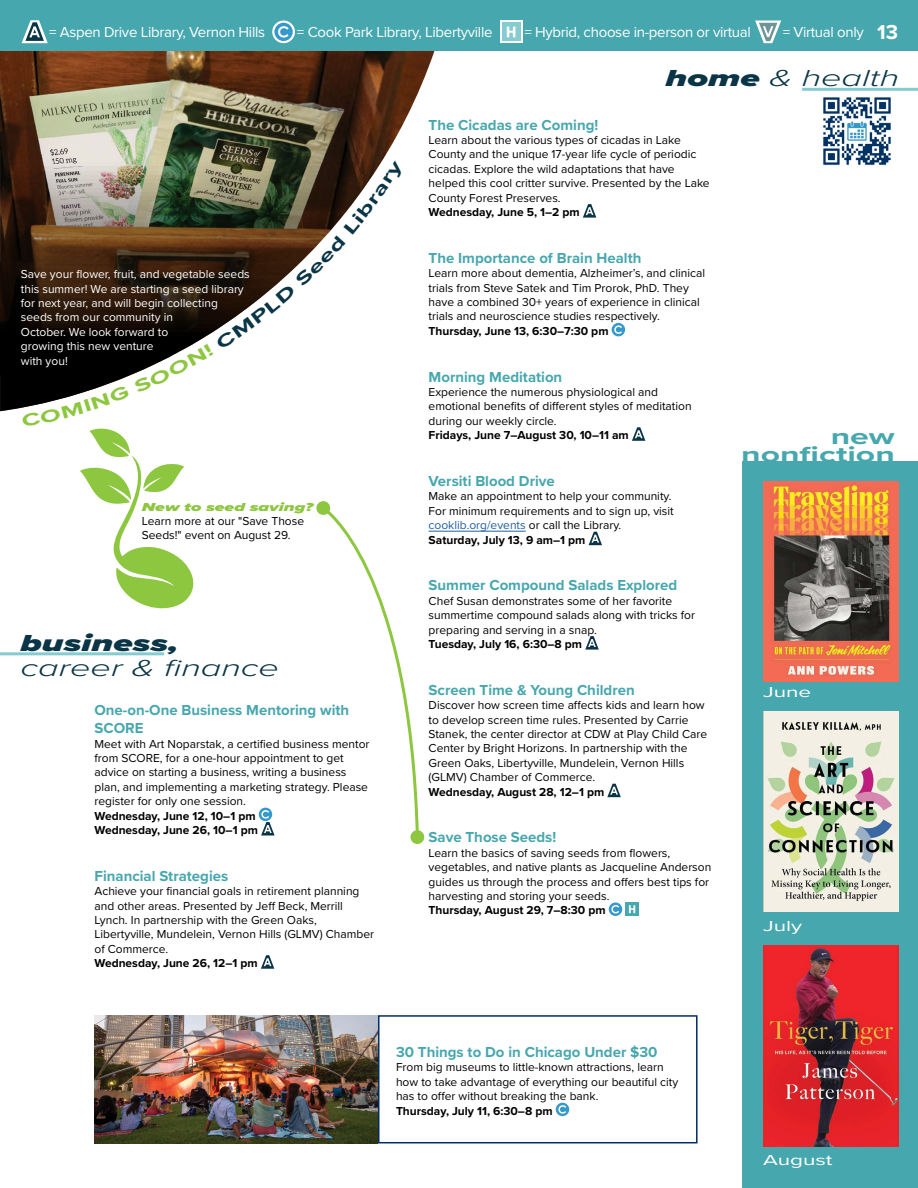
<style>
.page{position:relative;width:918px;height:1188px;background:#fff}
.page>*{position:absolute;margin:0;border:0;box-sizing:border-box;transform-origin:0 0}
.t1{font:italic 300 24px "Proxima Nova";color:#0a3546;scale:1.5 1}
.t2{font:italic 900 24px "Proxima Nova";color:#0a3546;scale:1.5 1}
.t3{font:700 22.5px/18px "Proxima Nova";color:#47a7ae;text-align:right;scale:1.5 1}
.t4{font:700 15px/18px "Proxima Nova";color:#47a7ae}
.t5{font:15px "Proxima Nova";letter-spacing:-.02em;color:#fff}
.t6{font:15px "Proxima Nova";letter-spacing:-.02em;color:#fff;scale:1.5 1}
.t7{font:12px/14.4px "Proxima Nova";color:#000}
.t8{font:700 12px/14.4px "Proxima Nova";color:#000}
.t9{font:12px/14.4px "Proxima Nova";color:#fff}
.t10{font:italic 900 12px "Proxima Nova";color:#8dc63f;scale:1.5 1}
.s1{font-weight:700;font-size:21px}
.s2{font-weight:900}
.s3{color:#215e9e}
.s4{font-weight:700}
</style>
<div class="page">
<img style="left:822px;top:96px;width:70px;height:70px">
<img style="left:0;top:50px;width:464px;height:362px">
<hr style="left:0;top:652px;width:164px;height:3px;background:#85cbcf">
<div style="left:0;top:0;width:918px;height:50px;background:#47a7ae"></div>
<svg style="left:22px;top:20px;width:26px;height:23px"></svg>
<svg style="left:272px;top:21px;width:23px;height:22px"></svg>
<svg style="left:274px;top:23px;width:19px;height:18px"></svg>
<svg style="left:278px;top:26px;width:11px;height:12px"></svg>
<svg style="left:500px;top:21px;width:22px;height:22px"></svg>
<svg style="left:502px;top:23px;width:18px;height:18px"></svg>
<svg style="left:507px;top:27px;width:8px;height:10px"></svg>
<svg style="left:755px;top:21px;width:26px;height:22px"></svg>
<hr style="left:429px;top:531px;width:97px;height:1px;background:#215e9e">
<svg style="left:583px;top:204px;width:13px;height:14px"></svg>
<div style="left:612px;top:323px;width:13px;height:13px;background:#3599cc;border-radius:50%"></div>
<svg style="left:614px;top:325px;width:8px;height:9px"></svg>
<svg style="left:632px;top:427px;width:13px;height:14px"></svg>
<svg style="left:589px;top:532px;width:13px;height:13px"></svg>
<svg style="left:585px;top:636px;width:14px;height:14px"></svg>
<svg style="left:607px;top:784px;width:14px;height:13px"></svg>
<svg style="left:609px;top:902px;width:13px;height:14px"></svg>
<svg style="left:611px;top:905px;width:8px;height:8px"></svg>
<svg style="left:625px;top:902px;width:14px;height:14px"></svg>
<svg style="left:629px;top:905px;width:6px;height:8px"></svg>
<div style="left:742px;top:462px;width:176px;height:726px;background:#47a7ae"></div>
<img style="left:763px;top:711px;width:135px;height:201px">
<img style="left:763px;top:946px;width:135px;height:200px">
<img style="left:763px;top:481px;width:135px;height:201px">
<svg style="left:556px;top:1103px;width:13px;height:13px"></svg>
<svg style="left:558px;top:1105px;width:8px;height:9px"></svg>
<svg style="left:261px;top:955px;width:13px;height:14px"></svg>
<div style="left:378px;top:1015px;width:320px;height:128px;border:2px solid #002d62"></div>
<img style="left:94px;top:1015px;width:284px;height:128px">
<svg style="left:0;top:150px;width:1px;height:113px"></svg>
<svg style="left:0;top:375px;width:1px;height:37px"></svg>
<div style="left:410px;top:830px;width:14px;height:14px;background:#8dc63f;border-radius:50%"></div>
<hr style="left:802px;top:88px;width:116px;height:3px;background:#85cbcf">
<svg style="left:22px;top:160px;width:398px;height:680px"></svg>
<p class="t5" style="left:49px;top:20px;width:218px">= Aspen Drive Library, Vernon Hills</p>
<p class="t5" style="left:297px;top:20px;width:197px">= Cook Park Library, Libertyville</p>
<p class="t5" style="left:524px;top:20px;width:228px">= Hybrid, choose in-person or virtual</p>
<p class="t5" style="left:783px;top:20px;width:117px">= Virtual only <span class="s1">13</span></p>
<p class="t9" style="left:21px;top:267px;width:230px">Save your flower, fruit, and vegetable seeds this summer! We are starting a seed library for next year, and will begin collecting seeds from our community in<br>October. We look forward to<br>growing this new venture<br>with you!</p>
<p class="t10" style="left:142px;top:498px;width:116px">New to seed saving?</p>
<p class="t7" style="left:142px;top:513px;width:164px">Learn more at our "Save Those<br>Seeds!" event on August 29.</p>
<h1 class="t2" style="left:20px;top:625px;width:107px">business,</h1>
<h1 class="t1" style="left:20px;top:651px;width:174px">career &amp; finance</h1>
<p class="t4" style="left:94px;top:701px;width:256px">One-on-One Business Mentoring with<br>SCORE</p>
<p class="t7" style="left:94px;top:736px;width:277px">Meet with Art Noparstak, a certified business mentor from SCORE, for a one-hour appointment to get advice on starting a business, writing a business plan, and implementing a marketing strategy. Please register for only one session.</p>
<p class="t8" style="left:94px;top:808px;width:165px">Wednesday, June 12, 10–1 pm<br>Wednesday, June 26, 10–1 pm</p>
<p class="t4" style="left:94px;top:866px;width:135px">Financial Strategies</p>
<p class="t7" style="left:94px;top:883px;width:281px">Achieve your financial goals in retirement planning and other areas. Presented by Jeff Beck, Merrill Lynch. In partnership with the Green Oaks, Libertyville, Mundelein, Vernon Hills (GLMV) Chamber of Commerce.</p>
<p class="t8" style="left:94px;top:956px;width:165px">Wednesday, June 26, 12–1 pm</p>
<h1 class="t1" style="left:666px;top:60px;width:157px"><span class="s2">home</span> &amp; health</h1>
<p class="t4" style="left:429px;top:115px;width:171px">The Cicadas are Coming!</p>
<p class="t7" style="left:429px;top:132px;width:283px">Learn about the various types of cicadas in Lake County and the unique 17-year life cycle of periodic cicadas. Explore the wild adaptations that have helped this cool critter survive. Presented by the Lake County Forest Preserves.</p>
<p class="t8" style="left:429px;top:205px;width:153px">Wednesday, June 5, 1–2 pm</p>
<p class="t4" style="left:429px;top:249px;width:214px">The Importance of Brain Health</p>
<p class="t7" style="left:429px;top:266px;width:278px">Learn more about dementia, Alzheimer’s, and clinical trials from Steve Satek and Tim Prorok, PhD. They have a combined 30+ years of experience in clinical trials and neuroscience studies respectively.</p>
<p class="t8" style="left:429px;top:323px;width:181px">Thursday, June 13, 6:30–7:30 pm</p>
<p class="t4" style="left:429px;top:367px;width:135px">Morning Meditation</p>
<p class="t7" style="left:429px;top:384px;width:265px">Experience the numerous physiological and emotional benefits of different styles of meditation during our weekly circle.</p>
<p class="t8" style="left:429px;top:428px;width:202px">Fridays, June 7–August 30, 10–11 am</p>
<p class="t4" style="left:429px;top:472px;width:128px">Versiti Blood Drive</p>
<p class="t7" style="left:429px;top:489px;width:247px">Make an appointment to help your community.<br>For minimum requirements and to sign up, visit <span class="s3">cooklib.org/events</span> or call the Library.<br><span class="s4">Saturday, July 13, 9 am–1 pm</span></p>
<p class="t4" style="left:429px;top:576px;width:250px">Summer Compound Salads Explored</p>
<p class="t7" style="left:429px;top:593px;width:268px">Chef Susan demonstrates some of her favorite summertime compound salads along with tricks for preparing and serving in a snap.</p>
<p class="t8" style="left:429px;top:637px;width:155px">Tuesday, July 16, 6:30–8 pm</p>
<p class="t4" style="left:429px;top:681px;width:208px">Screen Time &amp; Young Children</p>
<p class="t7" style="left:429px;top:698px;width:280px">Discover how screen time affects kids and learn how to develop screen time rules. Presented by Carrie Stanek, the center director at CDW at Play Child Care Center by Bright Horizons. In partnership with the Green Oaks, Libertyville, Mundelein, Vernon Hills (GLMV) Chamber of Commerce.</p>
<p class="t8" style="left:429px;top:784px;width:177px">Wednesday, August 28, 12–1 pm</p>
<p class="t4" style="left:429px;top:828px;width:129px">Save Those Seeds!</p>
<p class="t7" style="left:429px;top:845px;width:284px">Learn the basics of saving seeds from flowers, vegetables, and native plants as Jacqueline Anderson guides us through the process and offers best tips for harvesting and storing your seeds.</p>
<p class="t8" style="left:429px;top:903px;width:179px">Thursday, August 29, 7–8:30 pm</p>
<h2 class="t3" style="left:741px;top:427px;width:104px">new nonfiction</h2>
<p class="t6" style="left:763px;top:681px;width:34px">June</p>
<p class="t6" style="left:763px;top:915px;width:28px">July</p>
<p class="t4" style="left:396px;top:1043px;width:263px">30 Things to Do in Chicago Under $30</p>
<p class="t7" style="left:396px;top:1060px;width:284px">From big museums to little-known attractions, learn how to take advantage of everything our beautiful city has to offer without breaking the bank.</p>
<p class="t8" style="left:396px;top:1103px;width:158px">Thursday, July 11, 6:30–8 pm</p>
<p class="t6" style="left:763px;top:1149px;width:48px">August</p>
</div>
